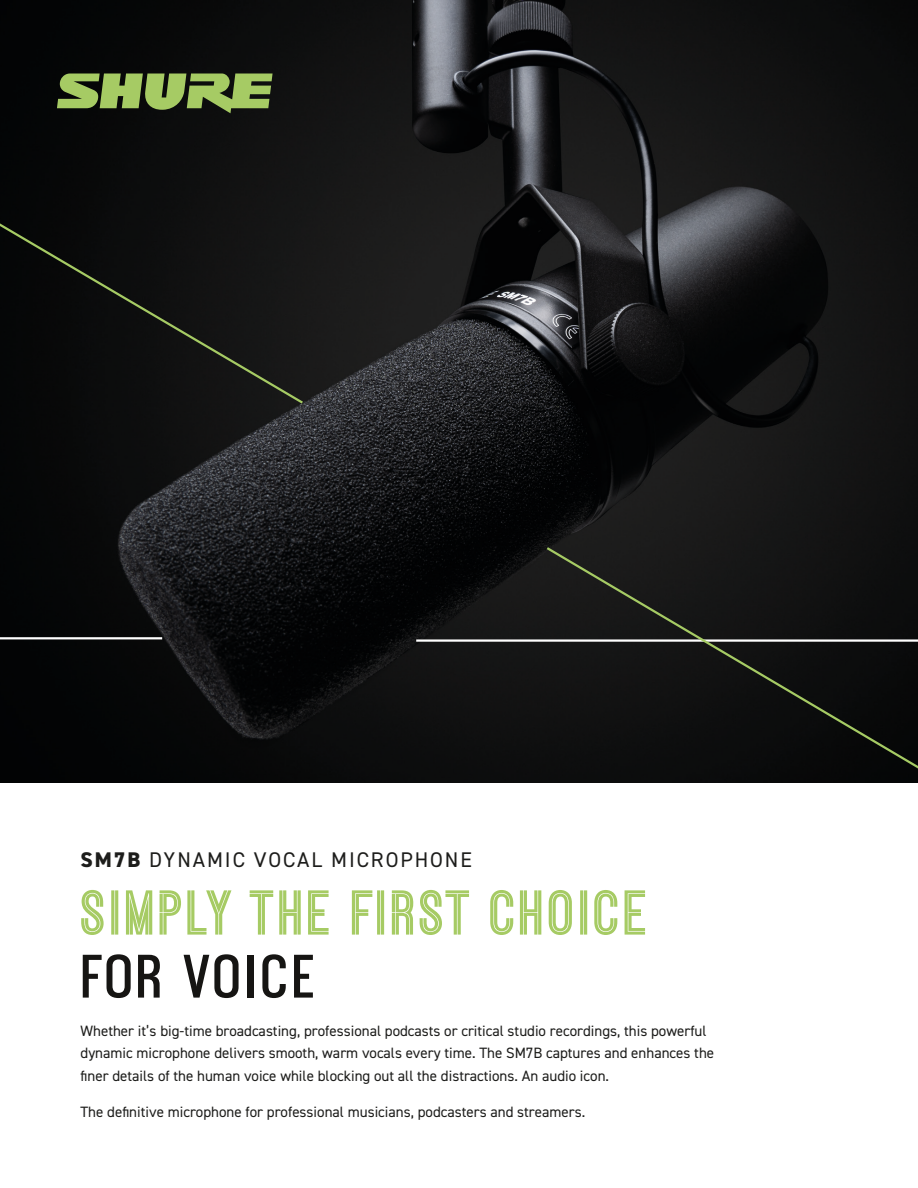
<style>
.page{position:relative;width:918px;height:1188px;background:#fff}
.page>*{position:absolute;margin:0;border:0;box-sizing:border-box;transform-origin:0 0}
.t1{font:54px "Ostrich Proper Inline Open";letter-spacing:.075em;color:#a6cb64}
.t2{font:700 54px "Ostrich Proper";letter-spacing:.015em;color:#161513}
.t3{font:21.3px "DIN2014";letter-spacing:.09em;color:#1d1d1b}
.t4{font:15px/22.5px "DIN2014";color:#1d1d1b}
.s1{font-weight:800}
</style>
<div class="page">
<img style="left:0;top:0;width:918px;height:783px">
<hr style="left:416px;top:639px;width:502px;height:3px;background:#fff">
<svg style="left:544px;top:545px;width:374px;height:238px;background:#141514"></svg>
<hr style="left:0;top:637px;width:162px;height:2px;background:#fff">
<svg style="left:0;top:111px;width:305px;height:295px;background:#0e0f0e"></svg>
<svg style="left:57px;top:74px;width:216px;height:39px;background:#728b46"></svg>
<p class="t3" style="left:81px;top:846px;width:393px"><span class="s1">SM7B</span> DYNAMIC VOCAL MICROPHONE</p>
<p class="t1" style="left:81px;top:880px;width:569px">SIMPLY THE FIRST CHOICE</p>
<p class="t2" style="left:81px;top:942px;width:240px">FOR VOICE</p>
<p class="t4" style="left:81px;top:1019px;width:635px">Whether it’s big-time broadcasting, professional podcasts or critical studio recordings, this powerful dynamic microphone delivers smooth, warm vocals every time. The SM7B captures and enhances the finer details of the human voice while blocking out all the distractions. An audio icon.</p>
<p class="t4" style="left:81px;top:1100px;width:506px">The definitive microphone for professional musicians, podcasters and streamers.</p>
</div>
